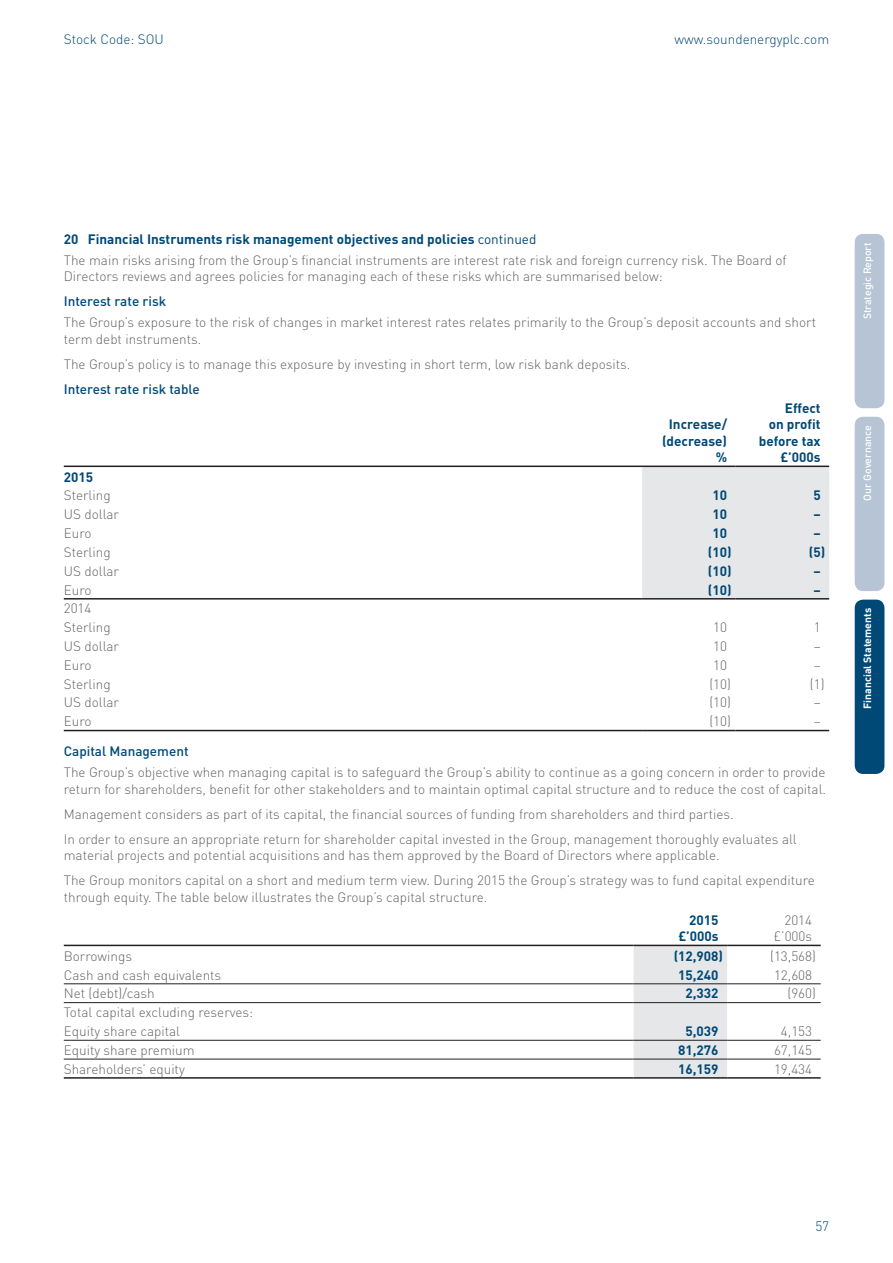
<style>
.page{position:relative;width:893px;height:1263px;background:#fff}
.page>*{position:absolute;margin:0;border:0;box-sizing:border-box;transform-origin:0 0}
.t1{font:300 13.5px/16.5px "DINOT";color:#636366}
.t2{font:700 13.5px/16.5px "DINOT";color:#004976;text-align:right}
.t3{font:500 13.5px "DINOT";color:#004976}
.t4{font:300 13.5px "DINOT";color:#004976}
.t5{font:500 10.5px "DINOT";color:#fff}
.t6{font:700 10.5px "DINOT";color:#fff}
.s1{font-weight:700;color:#004976}
.s2{font-weight:400;color:#004976}
</style>
<div class="page">
<div style="left:855px;top:417px;width:29px;height:174px;background:#b6c4d5;border-radius:9px"></div>
<div style="left:855px;top:234px;width:29px;height:174px;background:#b6c4d5;border-radius:9px"></div>
<div style="left:855px;top:600px;width:29px;height:174px;background:#004976;border-radius:9px"></div>
<div style="left:642px;top:467px;width:187px;height:131px;background:#e6e7e9"></div>
<hr style="left:64px;top:730px;width:578px;height:1px;background:#231f20">
<hr style="left:642px;top:730px;width:94px;height:1px;background:#231f20">
<hr style="left:736px;top:730px;width:93px;height:1px;background:#231f20">
<hr style="left:64px;top:598px;width:578px;height:1px;background:#231f20">
<hr style="left:642px;top:598px;width:94px;height:1px;background:#231f20">
<hr style="left:736px;top:598px;width:93px;height:1px;background:#231f20">
<hr style="left:64px;top:466px;width:578px;height:1px;background:#231f20">
<hr style="left:642px;top:466px;width:94px;height:1px;background:#231f20">
<hr style="left:736px;top:466px;width:93px;height:1px;background:#231f20">
<div style="left:634px;top:946px;width:93px;height:131px;background:#e6e7e9"></div>
<hr style="left:64px;top:983px;width:570px;height:1px;background:#231f20">
<hr style="left:64px;top:1040px;width:570px;height:1px;background:#231f20">
<hr style="left:634px;top:983px;width:93px;height:1px;background:#231f20">
<hr style="left:727px;top:983px;width:94px;height:1px;background:#231f20">
<hr style="left:727px;top:1040px;width:94px;height:1px;background:#231f20">
<hr style="left:634px;top:1040px;width:93px;height:1px;background:#231f20">
<hr style="left:64px;top:1077px;width:570px;height:2px;background:#231f20">
<hr style="left:634px;top:1077px;width:93px;height:2px;background:#231f20">
<hr style="left:727px;top:1077px;width:94px;height:2px;background:#231f20">
<hr style="left:64px;top:1059px;width:570px;height:1px;background:#231f20">
<hr style="left:634px;top:1059px;width:93px;height:1px;background:#231f20">
<hr style="left:727px;top:1059px;width:94px;height:1px;background:#231f20">
<hr style="left:64px;top:1002px;width:570px;height:1px;background:#231f20">
<hr style="left:634px;top:1002px;width:93px;height:1px;background:#231f20">
<hr style="left:727px;top:1002px;width:94px;height:1px;background:#231f20">
<hr style="left:64px;top:945px;width:570px;height:1px;background:#231f20">
<hr style="left:634px;top:945px;width:93px;height:1px;background:#231f20">
<hr style="left:727px;top:945px;width:94px;height:1px;background:#231f20">
<p class="t4" style="left:64px;top:31px;width:102px">Stock Code: SOU</p>
<p class="t4" style="left:675px;top:31px;width:156px">www.soundenergyplc.com</p>
<p class="t1" style="left:64px;top:229px;width:724px;line-height:20.7px"><span class="s1">20 Financial Instruments risk management objectives and policies</span> <span class="s2">continued<br></span>The main risks arising from the Group’s financial instruments are interest rate risk and foreign currency risk. The Board of</p>
<p class="t1" style="left:64px;top:268px;width:600px">Directors reviews and agrees policies for managing each of these risks which are summarised below:</p>
<p class="t3" style="left:64px;top:293px;width:104px">Interest rate risk</p>
<p class="t1" style="left:64px;top:314px;width:754px">The Group’s exposure to the risk of changes in market interest rates relates primarily to the Group’s deposit accounts and short term debt instruments.</p>
<p class="t1" style="left:64px;top:355px;width:568px">The Group’s policy is to manage this exposure by investing in short term, low risk bank deposits.</p>
<p class="t3" style="left:64px;top:380px;width:138px">Interest rate risk table</p>
<p class="t2" style="left:662px;top:415px;width:67px">Increase/ (decrease) %</p>
<p class="t2" style="left:759px;top:399px;width:63px">Effect<br>on profit before tax £’000s</p>
<p class="t2" style="left:64px;top:468px;width:31px">2015</p>
<p class="t1" style="left:64px;top:487px;width:48px">Sterling</p>
<p class="t2" style="left:712px;top:487px;width:16px">10</p>
<p class="t2" style="left:813px;top:487px;width:9px">5</p>
<p class="t1" style="left:64px;top:506px;width:57px">US dollar</p>
<p class="t2" style="left:712px;top:506px;width:16px">10</p>
<p class="t2" style="left:813px;top:506px;width:9px">–</p>
<p class="t1" style="left:64px;top:525px;width:29px">Euro</p>
<p class="t2" style="left:712px;top:524px;width:16px">10</p>
<p class="t2" style="left:813px;top:524px;width:9px">–</p>
<p class="t1" style="left:64px;top:544px;width:48px">Sterling</p>
<p class="t2" style="left:708px;top:543px;width:25px">(10)</p>
<p class="t2" style="left:809px;top:543px;width:18px">(5)</p>
<p class="t1" style="left:64px;top:562px;width:57px">US dollar</p>
<p class="t2" style="left:708px;top:562px;width:25px">(10)</p>
<p class="t2" style="left:813px;top:562px;width:9px">–</p>
<p class="t1" style="left:64px;top:581px;width:29px">Euro</p>
<p class="t2" style="left:708px;top:581px;width:25px">(10)</p>
<p class="t2" style="left:813px;top:581px;width:9px">–</p>
<p class="t1" style="left:64px;top:599px;width:48px;line-height:18.8px">2014<br>Sterling</p>
<p class="t1" style="left:713px;top:619px;width:15px">10</p>
<p class="t1" style="left:814px;top:619px;width:8px">1</p>
<p class="t1" style="left:64px;top:638px;width:57px">US dollar</p>
<p class="t1" style="left:713px;top:638px;width:15px">10</p>
<p class="t1" style="left:814px;top:638px;width:8px">–</p>
<p class="t1" style="left:64px;top:657px;width:29px">Euro</p>
<p class="t1" style="left:713px;top:657px;width:15px">10</p>
<p class="t1" style="left:814px;top:657px;width:8px">–</p>
<p class="t1" style="left:64px;top:675px;width:48px">Sterling</p>
<p class="t1" style="left:709px;top:675px;width:23px">(10)</p>
<p class="t1" style="left:810px;top:675px;width:16px">(1)</p>
<p class="t1" style="left:64px;top:694px;width:57px">US dollar</p>
<p class="t1" style="left:709px;top:694px;width:23px">(10)</p>
<p class="t1" style="left:814px;top:694px;width:8px">–</p>
<p class="t1" style="left:64px;top:713px;width:29px">Euro</p>
<p class="t1" style="left:709px;top:713px;width:23px">(10)</p>
<p class="t1" style="left:814px;top:713px;width:8px">–</p>
<p class="t3" style="left:64px;top:743px;width:126px">Capital Management</p>
<p class="t1" style="left:64px;top:764px;width:764px">The Group’s objective when managing capital is to safeguard the Group’s ability to continue as a going concern in order to provide return for shareholders, benefit for other stakeholders and to maintain optimal capital structure and to reduce the cost of capital.</p>
<p class="t1" style="left:64px;top:801px;width:735px;line-height:25px">Management considers as part of its capital, the financial sources of funding from shareholders and third parties.<br>In order to ensure an appropriate return for shareholder capital invested in the Group, management thoroughly evaluates all</p>
<p class="t1" style="left:64px;top:842px;width:753px;line-height:25px">material projects and potential acquisitions and has them approved by the Board of Directors where applicable.<br>The Group monitors capital on a short and medium term view. During 2015 the Group’s strategy was to fund capital expenditure</p>
<p class="t1" style="left:64px;top:888px;width:425px">through equity. The table below illustrates the Group’s capital structure.</p>
<p class="t2" style="left:678px;top:911px;width:42px">2015 £’000s</p>
<p class="t1" style="left:774px;top:911px;width:40px;text-align:right">2014 £’000s</p>
<p class="t1" style="left:64px;top:947px;width:70px">Borrowings</p>
<p class="t2" style="left:674px;top:947px;width:51px">(12,908)</p>
<p class="t1" style="left:770px;top:947px;width:47px">(13,568)</p>
<p class="t1" style="left:64px;top:966px;width:159px">Cash and cash equivalents</p>
<p class="t2" style="left:678px;top:966px;width:42px">15,240</p>
<p class="t1" style="left:774px;top:966px;width:40px">12,608</p>
<p class="t1" style="left:64px;top:985px;width:93px">Net (debt)/cash</p>
<p class="t2" style="left:685px;top:985px;width:35px">2,332</p>
<p class="t1" style="left:787px;top:985px;width:30px">(960)</p>
<p class="t1" style="left:64px;top:1003px;width:191px;line-height:18.8px">Total capital excluding reserves:<br>Equity share capital</p>
<p class="t2" style="left:685px;top:1022px;width:35px">5,039</p>
<p class="t1" style="left:781px;top:1023px;width:33px">4,153</p>
<p class="t1" style="left:64px;top:1041px;width:132px">Equity share premium</p>
<p class="t2" style="left:678px;top:1041px;width:42px">81,276</p>
<p class="t1" style="left:774px;top:1041px;width:40px">67,145</p>
<p class="t1" style="left:64px;top:1060px;width:123px">Shareholders’ equity</p>
<p class="t2" style="left:678px;top:1060px;width:42px">16,159</p>
<p class="t1" style="left:774px;top:1060px;width:40px">19,434</p>
<p class="t5" style="left:861px;top:319px;width:79px;rotate:-90deg">Strategic Report</p>
<p class="t5" style="left:861px;top:501px;width:77px;rotate:-90deg">Our Governance</p>
<p class="t6" style="left:861px;top:709px;width:102px;rotate:-90deg">Financial Statements</p>
<p class="t4" style="left:815px;top:1217px;width:15px">57</p>
</div>
